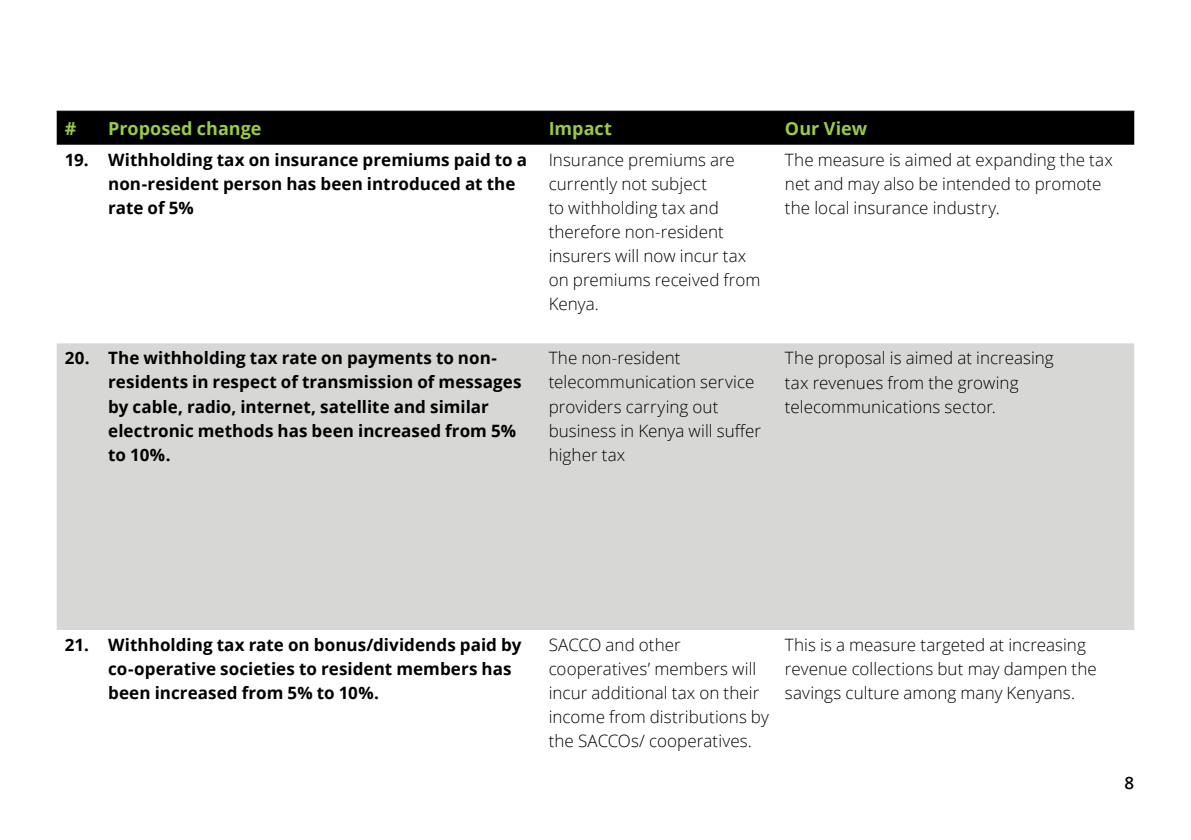
<style>
.page{position:relative;width:1191px;height:840px;background:#fff}
.page>*{position:absolute;margin:0;border:0;box-sizing:border-box;transform-origin:0 0}
.t1{font:700 18px "Open Sans";color:#99ca49}
.t2{font:300 17px/24px "Open Sans";letter-spacing:.005em;color:#000}
.t3{font:700 17px/24px "Open Sans";letter-spacing:.005em;color:#000}
.t4{font:600 17px "Open Sans";color:#000}
</style>
<div class="page">
<div style="left:57px;top:112px;width:1077px;height:33px;background:#000"></div>
<div style="left:57px;top:343px;width:1077px;height:286px;background:#d7d8d6"></div>
<hr style="left:57px;top:111px;width:43px;height:1px;background:#000">
<hr style="left:100px;top:111px;width:440px;height:1px;background:#000">
<hr style="left:540px;top:111px;width:237px;height:1px;background:#000">
<hr style="left:777px;top:111px;width:357px;height:1px;background:#000">
<p class="t1" style="left:65px;top:115px;width:13px">#</p>
<p class="t1" style="left:108px;top:115px;width:155px">Proposed change</p>
<p class="t1" style="left:548px;top:115px;width:65px">Impact</p>
<p class="t1" style="left:785px;top:115px;width:84px">Our View</p>
<p class="t3" style="left:108px;top:147px;width:420px;text-indent:-43px">19. Withholding tax on insurance premiums paid to a non-resident person has been introduced at the rate of 5%</p>
<p class="t2" style="left:548px;top:147px;width:213px">Insurance premiums are currently not subject<br>to withholding tax and therefore non-resident insurers will now incur tax on premiums received from<br>Kenya.</p>
<p class="t2" style="left:785px;top:147px;width:329px">The measure is aimed at expanding the tax net and may also be intended to promote the local insurance industry.</p>
<p class="t3" style="left:108px;top:345px;width:415px;text-indent:-43px">20. The withholding tax rate on payments to non&shy;residents in respect of transmission of messages by cable, radio, internet, satellite and similar electronic methods has been increased from 5% to 10%.</p>
<p class="t2" style="left:548px;top:345px;width:214px">The non-resident telecommunication service providers carrying out business in Kenya will suffer higher tax</p>
<p class="t2" style="left:785px;top:345px;width:270px">The proposal is aimed at increasing tax revenues from the growing telecommunications sector.</p>
<p class="t3" style="left:108px;top:632px;width:415px;text-indent:-43px">21. Withholding tax rate on bonus/dividends paid by co-operative societies to resident members has been increased from 5% to 10%.</p>
<p class="t2" style="left:548px;top:632px;width:222px">SACCO and other cooperatives’ members will incur additional tax on their income from distributions by the SACCOs/ cooperatives.</p>
<p class="t2" style="left:785px;top:632px;width:313px">This is a measure targeted at increasing revenue collections but may dampen the savings culture among many Kenyans.</p>
<p class="t4" style="left:1124px;top:770px;width:11px">8</p>
</div>
